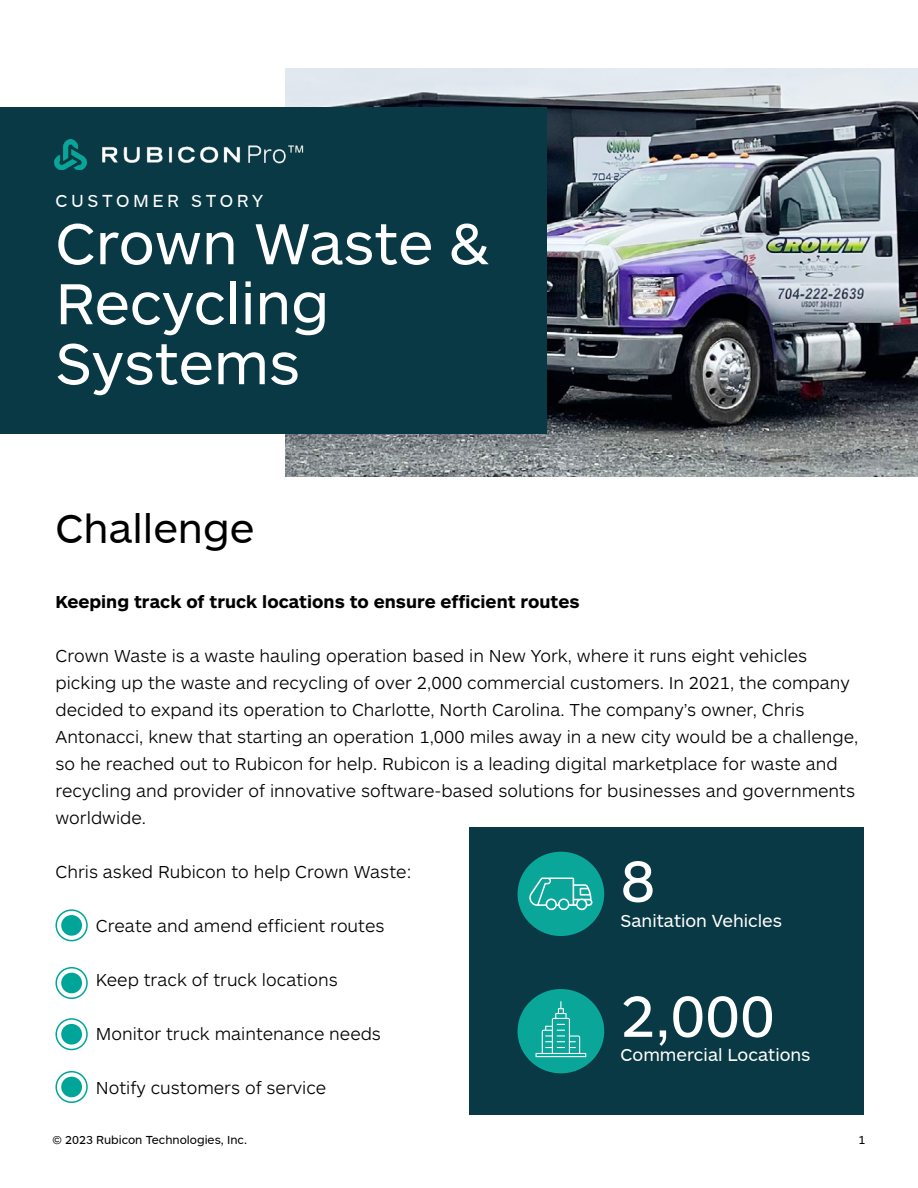
<style>
.page{position:relative;width:918px;height:1188px;background:#fff}
.page>*{position:absolute;margin:0;border:0;box-sizing:border-box;transform-origin:0 0}
.t1{font:60px/60px "ARS Maquette";color:#fff}
.t2{font:42px "ARS Maquette";color:#000}
.t3{font:300 18px/27px "ARS Maquette";color:#000}
.t4{font:700 18px "ARS Maquette";color:#000}
.t5{font:18px "ARS Maquette";color:#fff}
.t6{font:18px "ARS Maquette";letter-spacing:.2em;color:#fff}
.t7{font:12px "ARS Maquette";color:#000}
</style>
<div class="page">
<img style="left:285px;top:68px;width:633px;height:408px">
<div style="left:0;top:108px;width:546px;height:326px;background:#093944"></div>
<img style="left:54px;top:139px;width:250px;height:30px">
<div style="left:469px;top:827px;width:395px;height:288px;background:#093944"></div>
<div style="left:518px;top:852px;width:86px;height:84px;background:#0aa699;border-radius:50%"></div>
<svg style="left:529px;top:878px;width:64px;height:33px"></svg>
<div style="left:518px;top:989px;width:86px;height:84px;background:#0aa699;border-radius:50%"></div>
<svg style="left:536px;top:1001px;width:50px;height:56px"></svg>
<div style="left:55px;top:909px;width:33px;height:32px;border:2px solid #00a599;border-radius:50%"></div>
<div style="left:61px;top:915px;width:21px;height:21px;background:#00a599;border-radius:50%"></div>
<div style="left:55px;top:967px;width:33px;height:32px;border:2px solid #00a599;border-radius:50%"></div>
<div style="left:61px;top:973px;width:21px;height:20px;background:#00a599;border-radius:50%"></div>
<div style="left:55px;top:1018px;width:33px;height:32px;border:2px solid #00a599;border-radius:50%"></div>
<div style="left:61px;top:1024px;width:21px;height:21px;background:#00a599;border-radius:50%"></div>
<div style="left:55px;top:1071px;width:33px;height:32px;border:2px solid #00a599;border-radius:50%"></div>
<div style="left:61px;top:1077px;width:21px;height:20px;background:#00a599;border-radius:50%"></div>
<p class="t6" style="left:55px;top:192px;width:209px">CUSTOMER STORY</p>
<h1 class="t1" style="left:55px;top:214px;width:436px">Crown Waste &amp;<br>Recycling<br>Systems</h1>
<h2 class="t2" style="left:55px;top:508px;width:200px">Challenge</h2>
<p class="t4" style="left:55px;top:590px;width:526px">Keeping track of truck locations to ensure efficient routes</p>
<p class="t3" style="left:55px;top:642px;width:804px">Crown Waste is a waste hauling operation based in New York, where it runs eight vehicles picking up the waste and recycling of over 2,000 commercial customers. In 2021, the company decided to expand its operation to Charlotte, North Carolina. The company’s owner, Chris Antonacci, knew that starting an operation 1,000 miles away in a new city would be a challenge, so he reached out to Rubicon for help. Rubicon is a leading digital marketplace for waste and recycling and provider of innovative software-based solutions for businesses and governments worldwide.</p>
<p class="t3" style="left:55px;top:858px;width:358px">Chris asked Rubicon to help Crown Waste:</p>
<p class="t3" style="left:96px;top:912px;width:290px">Create and amend efficient routes</p>
<p class="t3" style="left:96px;top:966px;width:243px">Keep track of truck locations</p>
<p class="t3" style="left:96px;top:1020px;width:287px">Monitor truck maintenance needs</p>
<h1 class="t1" style="left:621px;top:852px;width:36px">8</h1>
<p class="t5" style="left:621px;top:911px;width:163px">Sanitation Vehicles</p>
<h1 class="t1" style="left:621px;top:987px;width:156px">2,000</h1>
<p class="t5" style="left:621px;top:1046px;width:192px">Commercial Locations</p>
<p class="t3" style="left:96px;top:1074px;width:232px">Notify customers of service</p>
<p class="t7" style="left:52px;top:1133px;width:196px">© 2023 Rubicon Technologies, Inc.</p>
<p class="t7" style="left:859px;top:1133px;width:8px">1</p>
</div>
